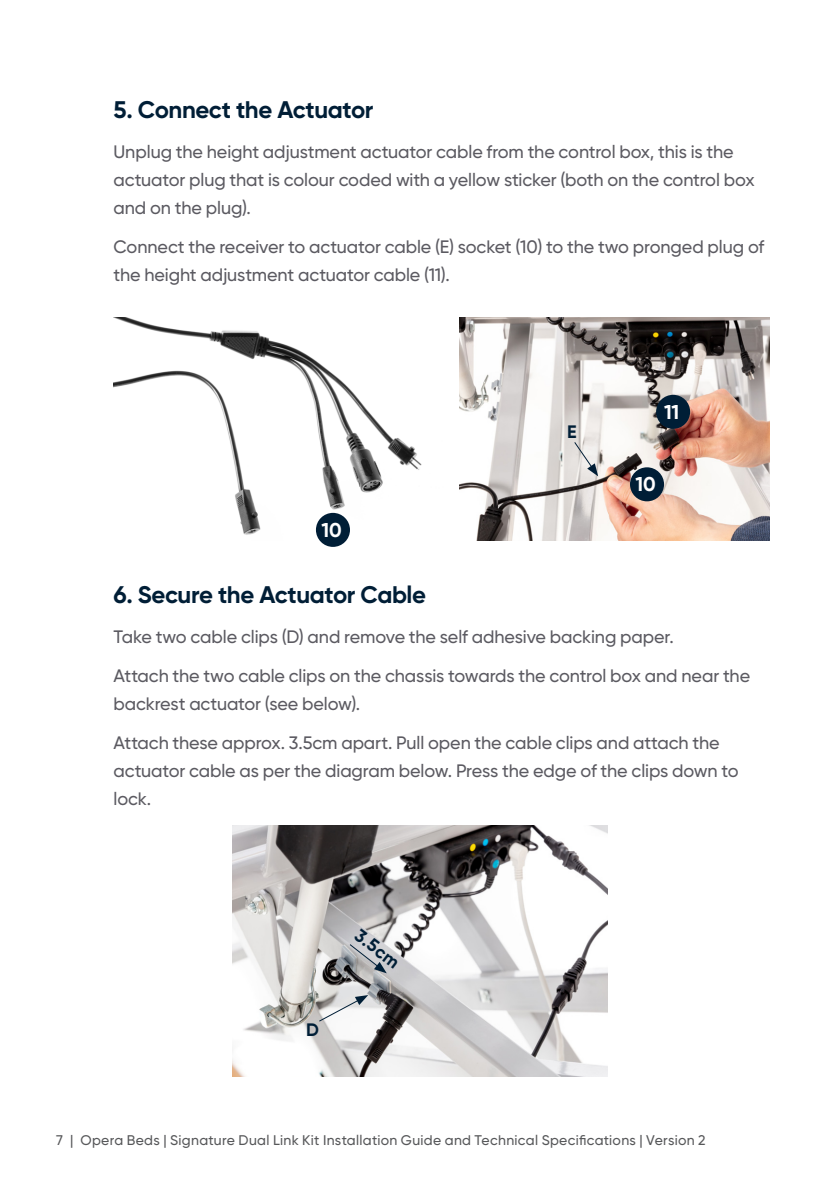
<style>
.page{position:relative;width:840px;height:1191px;background:#fff}
.page>*{position:absolute;margin:0;border:0;box-sizing:border-box;transform-origin:0 0}
.Normal_Paragraph{font:700 24px "Gilroy";letter-spacing:-.015em;color:#001e36}
.Normal_Paragraph-2{font:700 20px "Gilroy";color:#fff}
.Normal_Paragraph-3{font:500 18px/28px "Gilroy";letter-spacing:-.005em;color:#5b5a61}
.Normal_Paragraph-4{font:700 18px "Gilroy";color:#001e36}
.t1{font:500 14px "Gilroy";letter-spacing:.02em;color:#57585a}
</style>
<div class="page">
<img style="left:113px;top:317px;width:309px;height:223px">
<img style="left:459px;top:317px;width:310px;height:223px">
<img style="left:232px;top:825px;width:375px;height:251px">
<div style="left:316px;top:513px;width:34px;height:34px;background:#001e36;border-radius:50%"></div>
<div style="left:655px;top:395px;width:34px;height:34px;background:#001e36;border-radius:50%"></div>
<div style="left:629px;top:467px;width:34px;height:34px;background:#001e36;border-radius:50%"></div>
<svg style="left:573px;top:441px;width:25px;height:35px"></svg>
<svg style="left:348px;top:943px;width:38px;height:30px"></svg>
<svg style="left:318px;top:995px;width:50px;height:27px"></svg>
<p class="Normal_Paragraph" style="left:113px;top:95px;width:261px">5. Connect the Actuator</p>
<p class="Normal_Paragraph-3" style="left:113px;top:137px;width:642px">Unplug the height adjustment actuator cable from the control box, this is the actuator plug that is colour coded with a yellow sticker (both on the control box and on the plug).</p>
<p class="Normal_Paragraph-3" style="left:113px;top:233px;width:652px">Connect the receiver to actuator cable (E) socket (10) to the two pronged plug of the height adjustment actuator cable (11).</p>
<p class="Normal_Paragraph-2" style="left:321px;top:517px;width:22px">10</p>
<p class="Normal_Paragraph-4" style="left:567px;top:420px;width:11px">E</p>
<p class="Normal_Paragraph-2" style="left:663px;top:399px;width:17px">11</p>
<p class="Normal_Paragraph-2" style="left:635px;top:472px;width:22px">10</p>
<p class="Normal_Paragraph" style="left:113px;top:580px;width:314px">6. Secure the Actuator Cable</p>
<p class="Normal_Paragraph-3" style="left:113px;top:622px;width:561px">Take two cable clips (D) and remove the self adhesive backing paper.</p>
<p class="Normal_Paragraph-3" style="left:113px;top:661px;width:637px">Attach the two cable clips on the chassis towards the control box and near the backrest actuator (see below).</p>
<p class="Normal_Paragraph-3" style="left:113px;top:729px;width:626px">Attach these approx. 3.5cm apart. Pull open the cable clips and attach the actuator cable as per the diagram below. Press the edge of the clips down to lock.</p>
<p class="Normal_Paragraph-4" style="left:306px;top:1018px;width:14px">D</p>
<p class="Normal_Paragraph-4" style="left:363px;top:924px;width:52px;rotate:37deg">3.5cm</p>
<p class="t1" style="left:56px;top:1132px;width:650px">7 | Opera Beds | Signature Dual Link Kit Installation Guide and Technical Specifications | Version 2</p>
</div>
